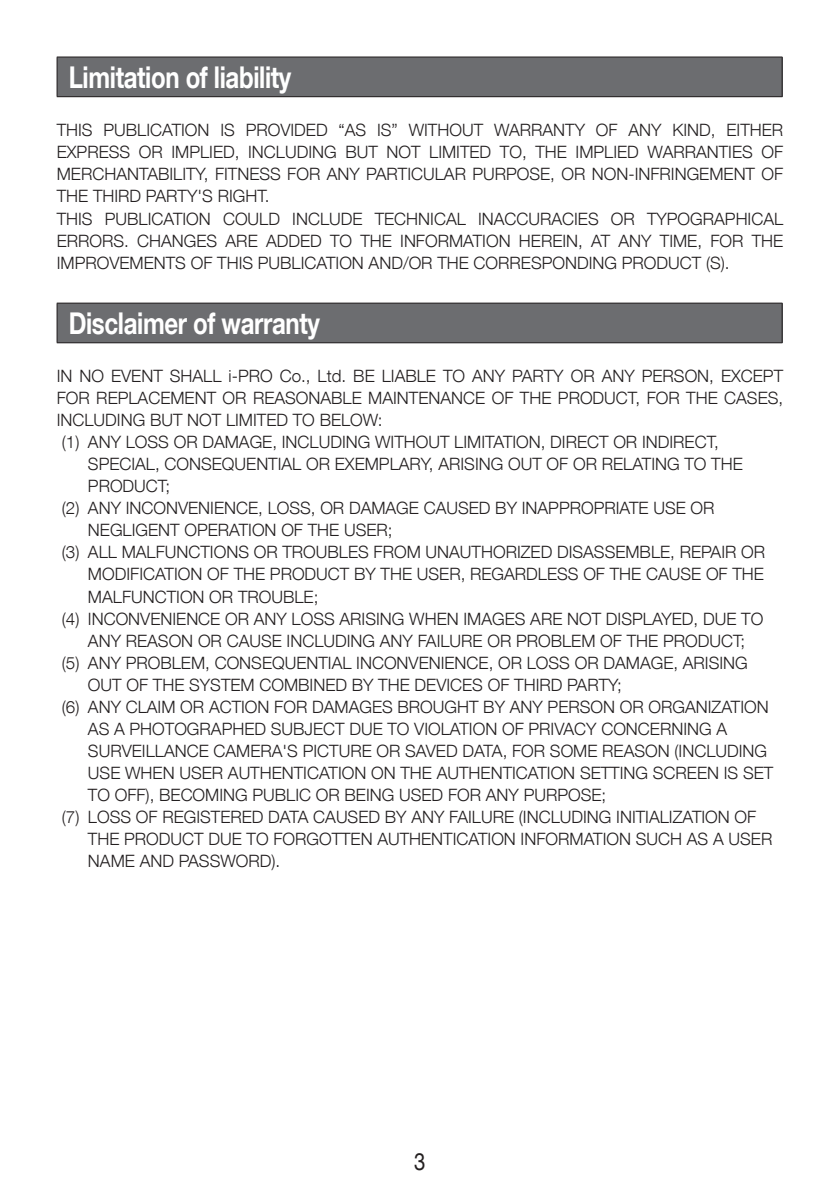
<style>
.page{position:relative;width:840px;height:1191px;background:#fff}
.page>*{position:absolute;margin:0;border:0;box-sizing:border-box;transform-origin:0 0}
.t1{font:700 30px "Helvetica Neue LT Com";letter-spacing:-.015em;color:#fff;scale:.8 1}
.t2{font:24px "Helvetica Neue LT Com";color:#231f20;scale:.85 1}
.t3{font:300 17px/22px "Helvetica Neue LT Com";color:#231f20}
</style>
<div class="page">
<div style="left:57px;top:57px;width:724px;height:40px;background:#6c6d70"></div>
<hr style="left:57px;top:57px;width:725px;height:1px;background:#231f20">
<hr style="left:57px;top:57px;width:1px;height:39px;background:#231f20">
<hr style="left:781px;top:57px;width:1px;height:39px;background:#231f20">
<hr style="left:57px;top:96px;width:725px;height:1px;background:#231f20">
<div style="left:57px;top:303px;width:724px;height:40px;background:#6c6d70"></div>
<hr style="left:57px;top:303px;width:725px;height:1px;background:#231f20">
<hr style="left:57px;top:303px;width:1px;height:39px;background:#231f20">
<hr style="left:781px;top:303px;width:1px;height:39px;background:#231f20">
<hr style="left:57px;top:342px;width:725px;height:1px;background:#231f20">
<h1 class="t1" style="left:69px;top:58px;width:280px">Limitation of liability</h1>
<p class="t3" style="left:57px;top:119px;width:727px">THIS PUBLICATION IS PROVIDED “AS IS” WITHOUT WARRANTY OF ANY KIND, EITHER EXPRESS OR IMPLIED, INCLUDING BUT NOT LIMITED TO, THE IMPLIED WARRANTIES OF MERCHANTABILITY, FITNESS FOR ANY PARTICULAR PURPOSE, OR NON-INFRINGEMENT OF THE THIRD PARTY'S RIGHT.<br>THIS PUBLICATION COULD INCLUDE TECHNICAL INACCURACIES OR TYPOGRAPHICAL ERRORS. CHANGES ARE ADDED TO THE INFORMATION HEREIN, AT ANY TIME, FOR THE IMPROVEMENTS OF THIS PUBLICATION AND/OR THE CORRESPONDING PRODUCT (S).</p>
<h1 class="t1" style="left:69px;top:304px;width:315px">Disclaimer of warranty</h1>
<p class="t3" style="left:57px;top:365px;width:727px">IN NO EVENT SHALL i-PRO Co., Ltd. BE LIABLE TO ANY PARTY OR ANY PERSON, EXCEPT</p>
<p class="t3" style="left:57px;top:387px;width:727px">FOR REPLACEMENT OR REASONABLE MAINTENANCE OF THE PRODUCT, FOR THE CASES,</p>
<p class="t3" style="left:57px;top:409px;width:327px">INCLUDING BUT NOT LIMITED TO BELOW:</p>
<p class="t3" style="left:62px;top:431px;width:658px">(1) ANY LOSS OR DAMAGE, INCLUDING WITHOUT LIMITATION, DIRECT OR INDIRECT,</p>
<p class="t3" style="left:88px;top:453px;width:656px">SPECIAL, CONSEQUENTIAL OR EXEMPLARY, ARISING OUT OF OR RELATING TO THE</p>
<p class="t3" style="left:88px;top:475px;width:84px">PRODUCT;</p>
<p class="t3" style="left:62px;top:497px;width:654px">(2) ANY INCONVENIENCE, LOSS, OR DAMAGE CAUSED BY INAPPROPRIATE USE OR</p>
<p class="t3" style="left:88px;top:519px;width:306px">NEGLIGENT OPERATION OF THE USER;</p>
<p class="t3" style="left:62px;top:541px;width:704px">(3) ALL MALFUNCTIONS OR TROUBLES FROM UNAUTHORIZED DISASSEMBLE, REPAIR OR</p>
<p class="t3" style="left:88px;top:563px;width:677px">MODIFICATION OF THE PRODUCT BY THE USER, REGARDLESS OF THE CAUSE OF THE</p>
<p class="t3" style="left:88px;top:585px;width:232px">MALFUNCTION OR TROUBLE;</p>
<p class="t3" style="left:62px;top:607px;width:702px">(4) INCONVENIENCE OR ANY LOSS ARISING WHEN IMAGES ARE NOT DISPLAYED, DUE TO</p>
<p class="t3" style="left:88px;top:629px;width:658px">ANY REASON OR CAUSE INCLUDING ANY FAILURE OR PROBLEM OF THE PRODUCT;</p>
<p class="t3" style="left:62px;top:651px;width:687px">(5) ANY PROBLEM, CONSEQUENTIAL INCONVENIENCE, OR LOSS OR DAMAGE, ARISING</p>
<p class="t3" style="left:88px;top:673px;width:535px">OUT OF THE SYSTEM COMBINED BY THE DEVICES OF THIRD PARTY;</p>
<p class="t3" style="left:62px;top:695px;width:708px">(6) ANY CLAIM OR ACTION FOR DAMAGES BROUGHT BY ANY PERSON OR ORGANIZATION</p>
<p class="t3" style="left:88px;top:717px;width:640px">AS A PHOTOGRAPHED SUBJECT DUE TO VIOLATION OF PRIVACY CONCERNING A</p>
<p class="t3" style="left:88px;top:739px;width:680px">SURVEILLANCE CAMERA'S PICTURE OR SAVED DATA, FOR SOME REASON (INCLUDING</p>
<p class="t3" style="left:88px;top:761px;width:686px">USE WHEN USER AUTHENTICATION ON THE AUTHENTICATION SETTING SCREEN IS SET</p>
<p class="t3" style="left:88px;top:783px;width:519px">TO OFF), BECOMING PUBLIC OR BEING USED FOR ANY PURPOSE;</p>
<p class="t3" style="left:62px;top:805px;width:695px">(7) LOSS OF REGISTERED DATA CAUSED BY ANY FAILURE (INCLUDING INITIALIZATION OF</p>
<p class="t3" style="left:88px;top:827px;width:685px">THE PRODUCT DUE TO FORGOTTEN AUTHENTICATION INFORMATION SUCH AS A USER</p>
<p class="t3" style="left:88px;top:849px;width:194px">NAME AND PASSWORD).</p>
<h2 class="t2" style="left:414px;top:1146px;width:15px">3</h2>
</div>
